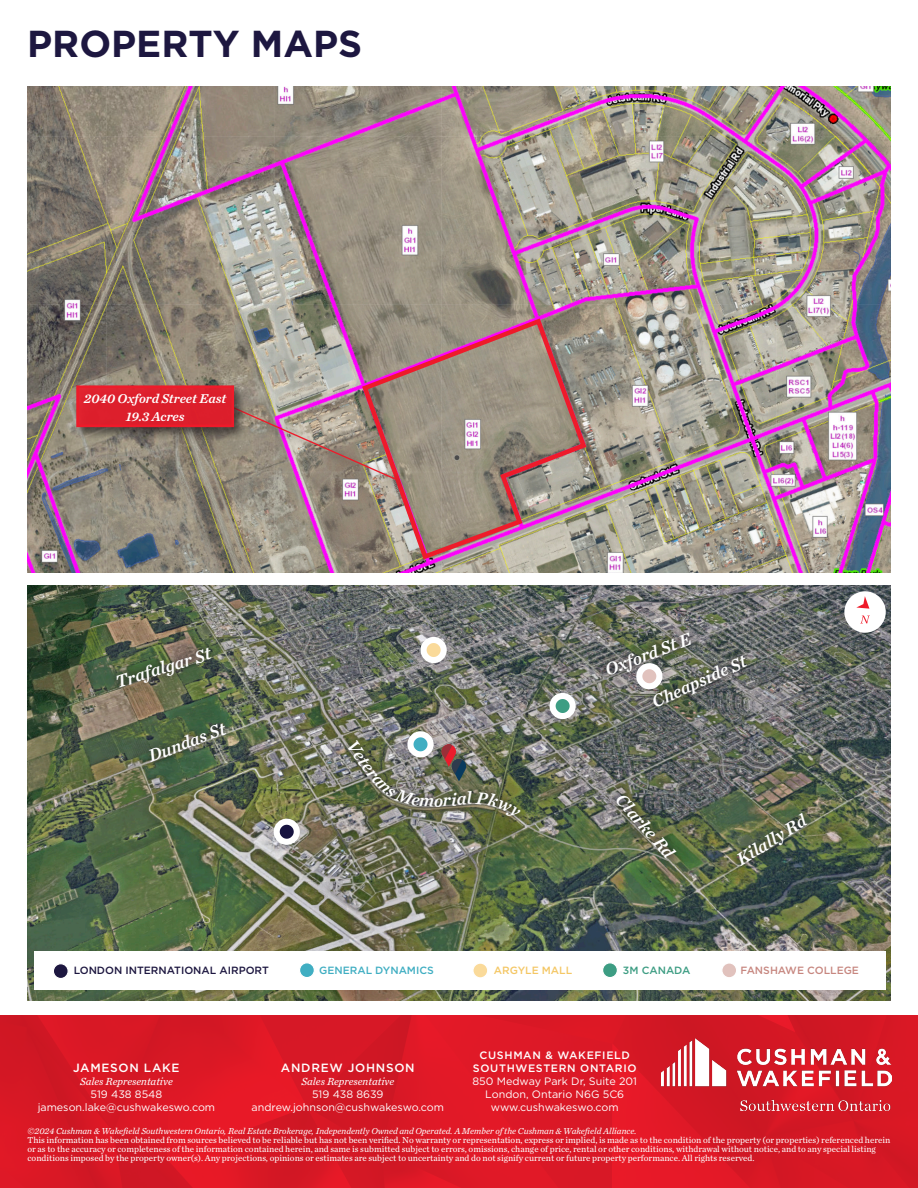
<style>
.page{position:relative;width:918px;height:1188px;background:#fff}
.page>*{position:absolute;margin:0;border:0;box-sizing:border-box;transform-origin:0 0}
.t1{font:700 37.5px "Gotham";color:#1d1740}
.t2{font:italic 18px "Chronicle Text G2 Semi";color:#fff}
.t3{font:italic 13.35px "Chronicle Text G2 Semi";color:#fff}
.t4{font:500 12px "Gotham";letter-spacing:.06em;color:#fff}
.t5{font:10.8px/12.9px "Gotham";color:#fff;text-align:center}
.t6{font:italic 10.8px "Chronicle Text G2";color:#fff}
.t7{font:500 10.8px/12.9px "Gotham";letter-spacing:.06em;color:#fff;text-align:center}
.t8{font:500 10.5px "Gotham";color:#1d1740}
.t9{font:500 10.5px "Gotham";color:#40aec2}
.t10{font:500 10.5px "Gotham";color:#c78780}
.t11{font:500 10.5px "Gotham";color:#f4c765}
.t12{font:500 10.5px "Gotham";color:#3d9d83}
.t13{font:9px/9px "Chronicle Text G2";color:#fff}
.t14{font:italic 9px "Chronicle Text G2";color:#fff}
</style>
<div class="page">
<img style="left:0;top:1015px;width:918px;height:173px">
<img style="left:662px;top:1038px;width:229px;height:73px">
<img style="left:27px;top:86px;width:864px;height:487px">
<svg style="left:359px;top:316px;width:230px;height:246px;background:#a28b84"></svg>
<div style="left:228px;top:403px;width:179px;height:89px;background:#231f20;opacity:.75"></div>
<svg style="left:228px;top:405px;width:169px;height:76px;background:#a28983"></svg>
<div style="left:73px;top:382px;width:174px;height:58px;background:#231f20;opacity:.75"></div>
<div style="left:78px;top:387px;width:155px;height:39px;background:#dd1f2c"></div>
<div style="left:76px;top:385px;width:158px;height:42px;border:3px solid #ee1b2a"></div>
<img style="left:27px;top:585px;width:864px;height:415px">
<div style="left:34px;top:951px;width:851px;height:38px;background:#fff"></div>
<svg style="left:143px;top:716px;width:90px;height:54px;background:#506449"></svg>
<svg style="left:341px;top:733px;width:186px;height:91px;background:#7c8070"></svg>
<div style="left:844px;top:591px;width:42px;height:42px;background:#fff;border-radius:50%"></div>
<svg style="left:856px;top:596px;width:13px;height:13px"></svg>
<svg style="left:861px;top:616px;width:8px;height:7px"></svg>
<svg style="left:609px;top:789px;width:74px;height:77px"></svg>
<img style="left:730px;top:806px;width:84px;height:68px">
<svg style="left:646px;top:649px;width:108px;height:65px;background:#61665f"></svg>
<svg style="left:598px;top:625px;width:101px;height:57px;background:#696e62"></svg>
<svg style="left:109px;top:641px;width:110px;height:54px;background:#5d654a"></svg>
<div style="left:277px;top:822px;width:20px;height:20px;background:#17133f;border-radius:50%"></div>
<div style="left:274px;top:819px;width:26px;height:26px;border:6px solid #fff;border-radius:50%"></div>
<svg style="left:410px;top:734px;width:21px;height:20px"></svg>
<div style="left:407px;top:731px;width:27px;height:26px;border:6px solid #fff;border-radius:50%"></div>
<div style="left:553px;top:696px;width:20px;height:20px;background:#3d9d83;border-radius:50%"></div>
<div style="left:550px;top:693px;width:26px;height:26px;border:6px solid #fff;border-radius:50%"></div>
<div style="left:639px;top:666px;width:20px;height:20px;background:#e1c2bd;border-radius:50%"></div>
<div style="left:636px;top:663px;width:26px;height:26px;border:6px solid #fff;border-radius:50%"></div>
<div style="left:53px;top:964px;width:15px;height:15px;background:#1d1740;border-radius:50%"></div>
<div style="left:53px;top:963px;width:16px;height:16px;border:1px solid #fff;border-radius:50%"></div>
<div style="left:300px;top:963px;width:14px;height:15px;background:#40aec2;border-radius:50%"></div>
<div style="left:299px;top:962px;width:16px;height:16px;border:1px solid #fff;border-radius:50%"></div>
<div style="left:473px;top:963px;width:15px;height:15px;background:#fada9a;border-radius:50%"></div>
<div style="left:472px;top:962px;width:16px;height:17px;border:1px solid #fff;border-radius:50%"></div>
<div style="left:722px;top:963px;width:15px;height:15px;background:#e1c2bd;border-radius:50%"></div>
<div style="left:721px;top:962px;width:16px;height:16px;border:1px solid #fff;border-radius:50%"></div>
<div style="left:603px;top:963px;width:14px;height:15px;background:#3d9d83;border-radius:50%"></div>
<div style="left:602px;top:962px;width:16px;height:16px;border:1px solid #fff;border-radius:50%"></div>
<div style="left:424px;top:640px;width:20px;height:20px;background:#fada9a;border-radius:50%"></div>
<div style="left:421px;top:637px;width:26px;height:26px;border:6px solid #fff;border-radius:50%"></div>
<img style="left:347px;top:740px;width:323px;height:122px">
<p class="t1" style="left:27px;top:19px;width:336px">PROPERTY MAPS</p>
<p class="t3" style="left:84px;top:388px;width:144px">2040 Oxford Street East</p>
<p class="t3" style="left:126px;top:406px;width:60px">19.3 Acres</p>
<p class="t2" style="left:112px;top:670px;width:101px;rotate:-18deg">Trafalgar St</p>
<p class="t2" style="left:144px;top:744px;width:83px;rotate:-21deg">Dundas St</p>
<p class="t2" style="left:601px;top:657px;width:93px;rotate:-21deg">Oxford St E</p>
<p class="t2" style="left:647px;top:689px;width:104px;rotate:-24deg">Cheapside St</p>
<p class="t2" style="left:630px;top:787px;width:80px;rotate:49deg">Clarke Rd</p>
<p class="t2" style="left:730px;top:849px;width:81px;rotate:-32deg">Kilally Rd</p>
<p class="t8" style="left:74px;top:964px;width:197px">LONDON INTERNATIONAL AIRPORT</p>
<p class="t9" style="left:319px;top:964px;width:116px">GENERAL DYNAMICS</p>
<p class="t11" style="left:494px;top:964px;width:80px">ARGYLE MALL</p>
<p class="t12" style="left:623px;top:964px;width:69px">3M CANADA</p>
<p class="t10" style="left:741px;top:964px;width:120px">FANSHAWE COLLEGE</p>
<p class="t7" style="left:473px;top:1049px;width:165px">CUSHMAN &amp; WAKEFIELD<br>SOUTHWESTERN ONTARIO</p>
<p class="t5" style="left:473px;top:1075px;width:166px">850 Medway Park Dr, Suite 201<br>London, Ontario N6G 5C6 www.cushwakeswo.com</p>
<h3 class="t4" style="left:73px;top:1060px;width:108px">JAMESON LAKE</h3>
<p class="t6" style="left:80px;top:1073px;width:94px">Sales Representative</p>
<p class="t5" style="left:38px;top:1088px;width:179px">519 438 8548 jameson.lake@cushwakeswo.com</p>
<p class="t14" style="left:28px;top:1124px;width:611px">©2024 Cushman &amp; Wakefield Southwestern Ontario, Real Estate Brokerage, Independently Owned and Operated. A Member of the Cushman &amp; Wakefield Alliance.</p>
<p class="t13" style="left:28px;top:1135px;width:864px">This information has been obtained from sources believed to be reliable but has not been verified. No warranty or representation, express or implied, is made as to the condition of the property (or properties) referenced herein or as to the accuracy or completeness of the information contained herein, and same is submitted subject to errors, omissions, change of price, rental or other conditions, withdrawal without notice, and to any special listing conditions imposed by the property owner(s). Any projections, opinions or estimates are subject to uncertainty and do not signify current or future property performance. All rights reserved.</p>
<h3 class="t4" style="left:281px;top:1060px;width:135px">ANDREW JOHNSON</h3>
<p class="t6" style="left:301px;top:1073px;width:94px">Sales Representative</p>
<p class="t5" style="left:252px;top:1088px;width:194px">519 438 8639 andrew.johnson@cushwakeswo.com</p>
</div>
